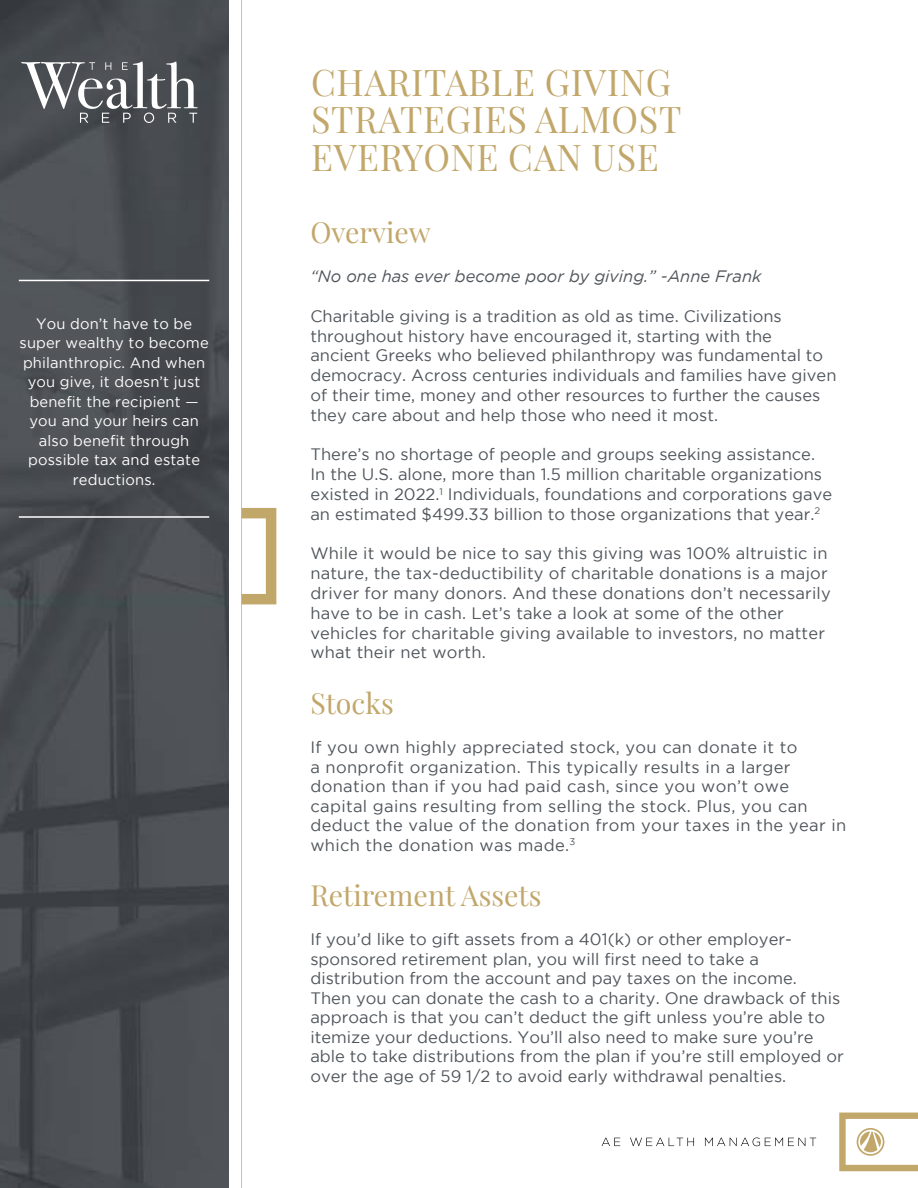
<style>
.page{position:relative;width:918px;height:1188px;background:#fff}
.page>*{position:absolute;margin:0;border:0;box-sizing:border-box;transform-origin:0 0}
.t1{font:36px/37.5px "Playfair Display";letter-spacing:.02em;color:#c2a76b}
.t2{font:28.5px "Playfair Display";color:#c2a76b}
.t3{font:16.5px/19.8px "Gotham";color:#50555b}
.t4{font:16.5px/19.5px "Gotham";letter-spacing:.02em;color:#50555b}
.t5{font:italic 16.5px "Gotham";color:#50555b}
.t6{font:15px/19.5px "Gotham";letter-spacing:.01em;color:#fff;text-align:center}
</style>
<div class="page">
<svg style="left:242px;top:508px;width:34px;height:96px"></svg>
<hr style="left:240px;top:0;width:2px;height:1188px;background:#bbbaba">
<img style="left:0;top:0;width:229px;height:1188px">
<svg style="left:21px;top:61px;width:177px;height:62px"></svg>
<svg style="left:839px;top:1113px;width:79px;height:58px"></svg>
<svg style="left:602px;top:1138px;width:18px;height:8px"></svg>
<svg style="left:630px;top:1138px;width:64px;height:8px"></svg>
<svg style="left:705px;top:1138px;width:111px;height:8px"></svg>
<hr style="left:19px;top:280px;width:190px;height:1px;background:#fff">
<hr style="left:19px;top:516px;width:190px;height:2px;background:#fff">
<p class="t6" style="left:20px;top:314px;width:191px">You don’t have to be super wealthy to become philanthropic. And when you give, it doesn’t just benefit the recipient — you and your heirs can also benefit through possible tax and estate reductions.</p>
<h1 class="t1" style="left:311px;top:60px;width:372px">CHARITABLE GIVING<br>STRATEGIES ALMOST<br>EVERYONE CAN USE</h1>
<h2 class="t2" style="left:310px;top:210px;width:122px">Overview</h2>
<p class="t5" style="left:310px;top:267px;width:453px">“No one has ever become poor by giving.” -Anne Frank</p>
<p class="t3" style="left:310px;top:306px;width:528px">Charitable giving is a tradition as old as time. Civilizations throughout history have encouraged it, starting with the<br>ancient Greeks who believed philanthropy was fundamental to democracy. Across centuries individuals and families have given of their time, money and other resources to further the causes they care about and help those who need it most.</p>
<p class="t3" style="left:310px;top:444px;width:523px">There’s no shortage of people and groups seeking assistance.<br>In the U.S. alone, more than 1.5 million charitable organizations existed in 2022.<sup>1</sup> Individuals, foundations and corporations gave an estimated $499.33 billion to those organizations that year.<sup>2</sup></p>
<p class="t3" style="left:310px;top:543px;width:522px">While it would be nice to say this giving was 100% altruistic in nature, the tax-deductibility of charitable donations is a major driver for many donors. And these donations don’t necessarily have to be in cash. Let’s take a look at some of the other vehicles for charitable giving available to investors, no matter what their net worth.</p>
<h2 class="t2" style="left:310px;top:681px;width:85px">Stocks</h2>
<p class="t4" style="left:310px;top:737px;width:537px">If you own highly appreciated stock, you can donate it to<br>a nonprofit organization. This typically results in a larger donation than if you had paid cash, since you won’t owe capital gains resulting from selling the stock. Plus, you can deduct the value of the donation from your taxes in the year in which the donation was made.<sup>3</sup></p>
<h2 class="t2" style="left:310px;top:873px;width:233px">Retirement Assets</h2>
<p class="t3" style="left:310px;top:929px;width:535px">If you’d like to gift assets from a 401(k) or other employer&shy;sponsored retirement plan, you will first need to take a distribution from the account and pay taxes on the income.<br>Then you can donate the cash to a charity. One drawback of this approach is that you can’t deduct the gift unless you’re able to itemize your deductions. You’ll also need to make sure you’re able to take distributions from the plan if you’re still employed or over the age of 59 1/2 to avoid early withdrawal penalties.</p>
</div>
